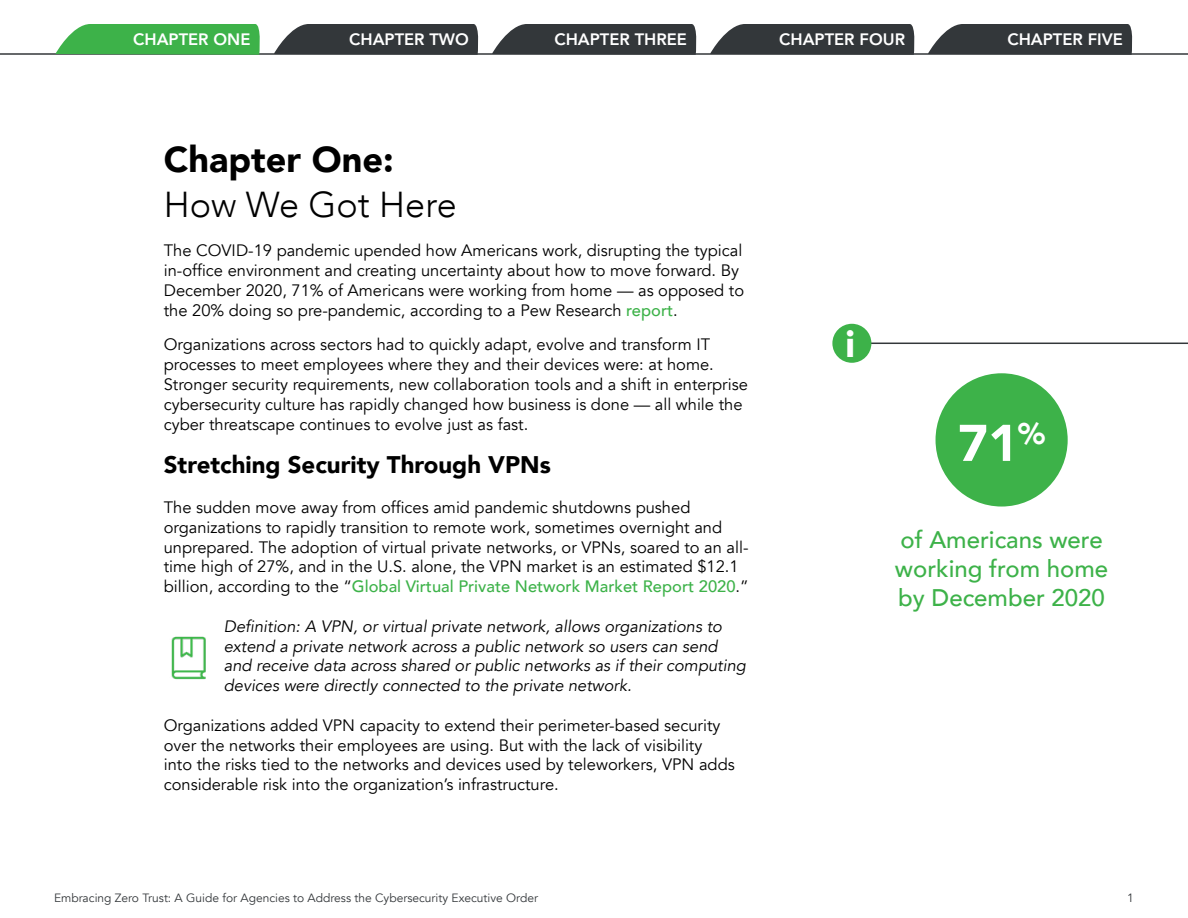
<style>
.page{position:relative;width:1188px;height:918px;background:#fff}
.page>*{position:absolute;margin:0;border:0;box-sizing:border-box;transform-origin:0 0}
.t1{font:900 51px "Avenir";color:#fff}
.t2{font:300 36px "Avenir";color:#000}
.t3{font:900 36px "Avenir";color:#000}
.t4{font:500 24px/28.8px "Avenir";color:#3db249}
.t5{font:900 24px "Avenir";color:#000}
.t6{font:16.5px/19.8px "Avenir";color:#000}
.t7{font:italic 16.5px/19.8px "Avenir";color:#000}
.t8{font:800 16.5px "Avenir";color:#fff}
.t9{font:12px "Avenir";color:#33373a}
.s1{font-weight:500;color:#3db249}
</style>
<div class="page">
<img style="left:171px;top:636px;width:35px;height:44px">
<hr style="left:0;top:53px;width:1188px;height:2px;background:#33373a">
<svg style="left:56px;top:24px;width:206px;height:31px;background:#4ab555"></svg>
<svg style="left:274px;top:24px;width:207px;height:31px;background:#424648"></svg>
<svg style="left:492px;top:24px;width:207px;height:31px;background:#424648"></svg>
<svg style="left:710px;top:24px;width:207px;height:31px;background:#424648"></svg>
<svg style="left:928px;top:24px;width:207px;height:31px;background:#424648"></svg>
<div style="left:936px;top:373px;width:132px;height:134px;background:#3db249;border-radius:50%"></div>
<hr style="left:870px;top:343px;width:318px;height:1px;background:#33373a">
<div style="left:832px;top:324px;width:39px;height:39px;background:#3db249;border-radius:50%"></div>
<p class="t8" style="left:133px;top:26px;width:119px">CHAPTER ONE</p>
<p class="t8" style="left:349px;top:26px;width:121px">CHAPTER TWO</p>
<p class="t8" style="left:554px;top:26px;width:134px">CHAPTER THREE</p>
<p class="t8" style="left:779px;top:26px;width:127px">CHAPTER FOUR</p>
<p class="t8" style="left:1007px;top:26px;width:117px">CHAPTER FIVE</p>
<p class="t3" style="left:164px;top:128px;width:231px">Chapter One:</p>
<p class="t2" style="left:164px;top:183px;width:294px">How We Got Here</p>
<p class="t6" style="left:164px;top:241px;width:582px">The COVID-19 pandemic upended how Americans work, disrupting the typical in-office environment and creating uncertainty about how to move forward. By December 2020, 71% of Americans were working from home — as opposed to the 20% doing so pre-pandemic, according to a Pew Research <span class="s1">report</span>.</p>
<p class="t6" style="left:164px;top:335px;width:586px">Organizations across sectors had to quickly adapt, evolve and transform IT processes to meet employees where they and their devices were: at home.<br>Stronger security requirements, new collaboration tools and a shift in enterprise cybersecurity culture has rapidly changed how business is done — all while the cyber threatscape continues to evolve just as fast.</p>
<p class="t5" style="left:164px;top:444px;width:389px">Stretching Security Through VPNs</p>
<p class="t6" style="left:164px;top:498px;width:586px">The sudden move away from offices amid pandemic shutdowns pushed organizations to rapidly transition to remote work, sometimes overnight and unprepared. The adoption of virtual private networks, or VPNs, soared to an all&shy;time high of 27%, and in the U.S. alone, the VPN market is an estimated $12.1 billion, according to the “<span class="s1">Global Virtual Private Network Market Report 2020</span>.”</p>
<p class="t7" style="left:224px;top:617px;width:524px">Definition: A VPN, or virtual private network, allows organizations to extend a private network across a public network so users can send and receive data across shared or public networks as if their computing devices were directly connected to the private network.</p>
<p class="t6" style="left:164px;top:716px;width:573px">Organizations added VPN capacity to extend their perimeter-based security over the networks their employees are using. But with the lack of visibility into the risks tied to the networks and devices used by teleworkers, VPN adds considerable risk into the organization’s infrastructure.</p>
<p class="t1" style="left:958px;top:399px;width:89px">71<sup>%</sup></p>
<p class="t4" style="left:895px;top:524px;width:215px">of Americans were working from home by December 2020</p>
<p class="t9" style="left:54px;top:890px;width:486px">Embracing Zero Trust: A Guide for Agencies to Address the Cybersecurity Executive Order</p>
<p class="t9" style="left:1127px;top:890px;width:8px">1</p>
</div>
